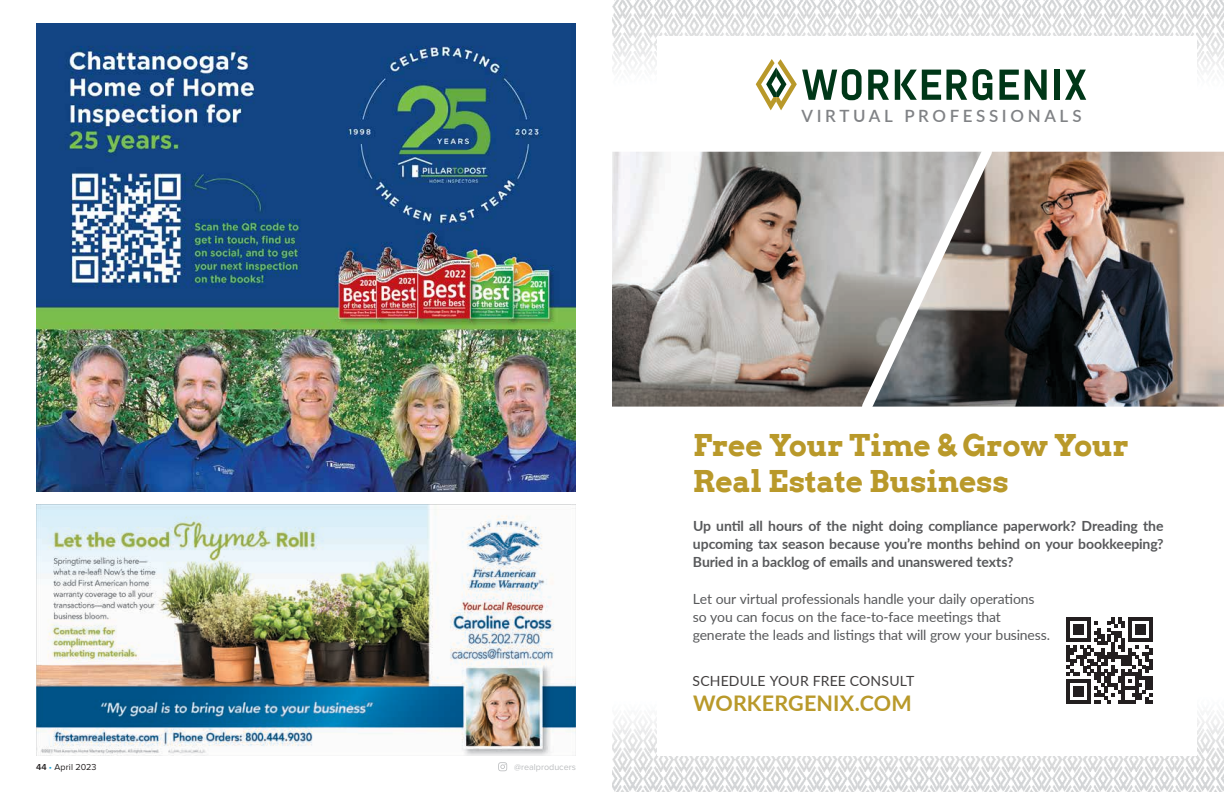
<style>
.page{position:relative;width:1224px;height:792px;background:#fff}
.page>*{position:absolute;margin:0;border:0;box-sizing:border-box;transform-origin:0 0}
.t1{font:700 30px/36px "Arvo";letter-spacing:-.005em;color:#b9992a}
.t2{font:700 21.5px "Lato";letter-spacing:.005em;color:#b9992a}
.t3{font:600 16.9px "Lato";letter-spacing:.215em;color:#808285}
.t4{font:700 14px/18px "Lato";letter-spacing:-.01em;color:#58595b;text-align:justify}
.t5{font:14px/18px "Lato";letter-spacing:-.01em;color:#58595b}
.t6{font:14px "Lato";letter-spacing:.01em;color:#413e3e}
.t7{font:9px "Proxima Nova";color:#bcbec0}
.t8{font:9px "Proxima Nova";letter-spacing:.01em;color:#231f20}
.s1{font-weight:600}
.s2{color:#19a8e0}
</style>
<div class="page">
<svg style="left:498px;top:762px;width:9px;height:9px"></svg>
<img style="left:612px;top:0;width:612px;height:792px">
<div style="left:657px;top:36px;width:540px;height:720px;background:#fff"></div>
<svg style="left:868px;top:70px;width:21px;height:30px"></svg>
<svg style="left:895px;top:70px;width:72px;height:30px"></svg>
<svg style="left:973px;top:69px;width:19px;height:31px"></svg>
<svg style="left:999px;top:70px;width:20px;height:30px"></svg>
<svg style="left:1025px;top:70px;width:22px;height:30px"></svg>
<div style="left:1054px;top:70px;width:6px;height:30px;background:#003718"></div>
<svg style="left:1065px;top:70px;width:21px;height:30px"></svg>
<svg style="left:756px;top:59px;width:106px;height:51px"></svg>
<svg style="left:1066px;top:618px;width:86px;height:86px"></svg>
<img style="left:612px;top:152px;width:242px;height:255px">
<img style="left:1000px;top:152px;width:224px;height:255px">
<svg style="left:854px;top:151px;width:146px;height:256px;background:#969492"></svg>
<img style="left:36px;top:24px;width:540px;height:468px">
<img style="left:36px;top:504px;width:540px;height:252px">
<p class="t3" style="left:801px;top:103px;width:282px">VIRTUAL PROFESSIONALS</p>
<p class="t8" style="left:36px;top:762px;width:62px"><span class="s1">44</span> <span class="s2">•</span> April 2023</p>
<p class="t7" style="left:514px;top:762px;width:63px">@realproducers</p>
<h1 class="t1" style="left:693px;top:427px;width:437px">Free Your Time &amp; Grow Your<br>Real Estate Business</h1>
<p class="t4" style="left:693px;top:517px;width:472px">Up until all hours of the night doing compliance paperwork? Dreading the upcoming tax season because you’re months behind on your bookkeeping?<br>Buried in a backlog of emails and unanswered texts?</p>
<p class="t5" style="left:693px;top:590px;width:359px">Let our virtual professionals handle your daily operations so you can focus on the face-to-face meetings that generate the leads and listings that will grow your business.</p>
<p class="t6" style="left:693px;top:670px;width:223px">SCHEDULE YOUR FREE CONSULT</p>
<h2 class="t2" style="left:693px;top:688px;width:220px">WORKERGENIX.COM</h2>
</div>
